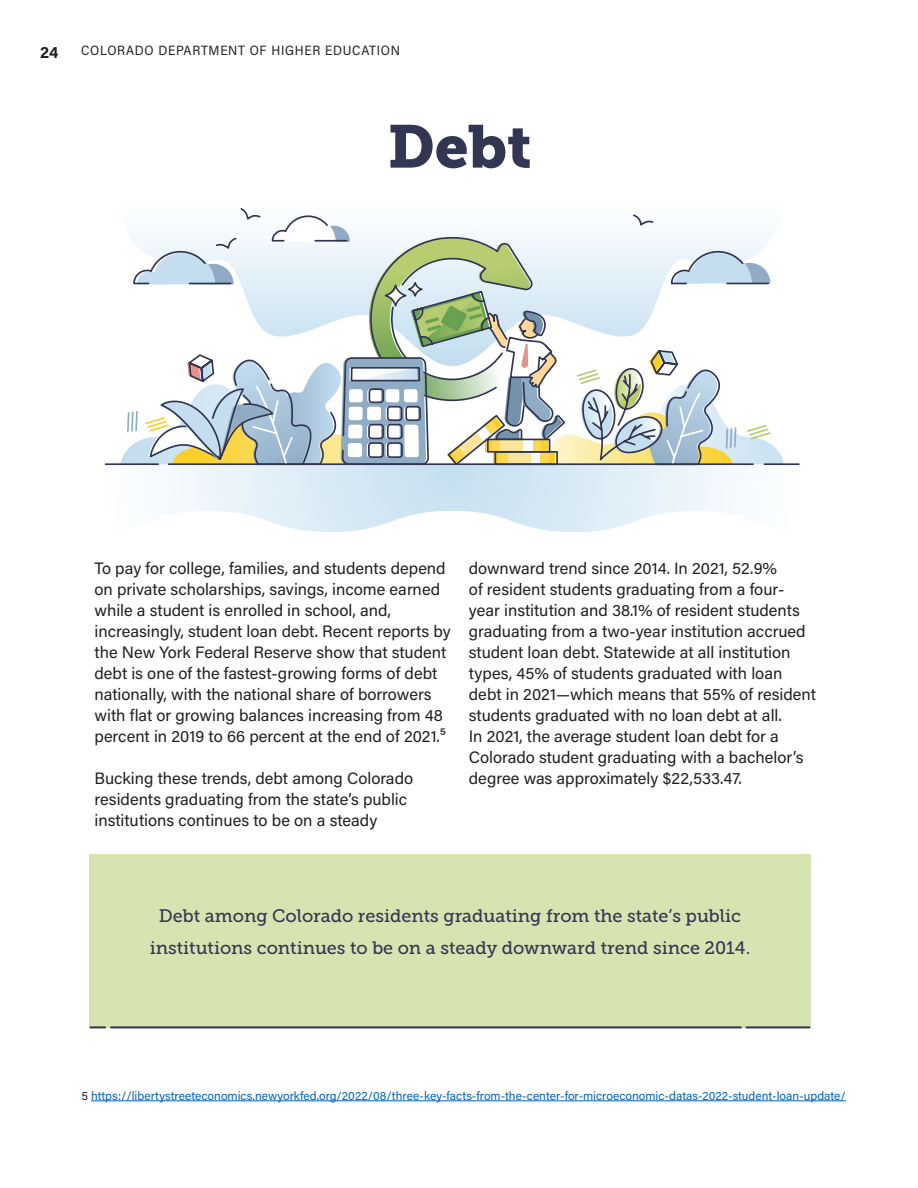
<style>
.page{position:relative;width:918px;height:1188px;background:#fff}
.page>*{position:absolute;margin:0;border:0;box-sizing:border-box;transform-origin:0 0}
.t1{font:60px "Museo Slab 900";color:#333652}
.Body_Copy{font:18px/31.5px "Museo Slab 500";color:#333652;text-align:center}
.Body_Copy-2{font:16.5px/21px "Acumin Pro";color:#231f20}
.t2{font:700 16.5px "Acumin Pro";color:#231f20}
.t3{font:13.5px "Acumin Pro Semi Cond";letter-spacing:.055em;color:#231f20}
.Body_Copy-3{font:12px "Acumin Pro";color:#0563c1}
.s1{color:#231f20}
</style>
<div class="page">
<div style="left:89px;top:854px;width:722px;height:173px;background:#d8e3b2"></div>
<svg style="left:90px;top:1026px;width:15px;height:2px"></svg>
<hr style="left:111px;top:1026px;width:630px;height:2px;background:#333652">
<hr style="left:746px;top:1026px;width:64px;height:2px;background:#333652">
<svg style="left:120px;top:208px;width:664px;height:324px"></svg>
<hr style="left:91px;top:1101px;width:755px;height:1px;background:#0563c1">
<p class="t2" style="left:40px;top:40px;width:20px">24</p>
<p class="t3" style="left:81px;top:41px;width:320px">COLORADO DEPARTMENT OF HIGHER EDUCATION</p>
<p class="t1" style="left:388px;top:112px;width:145px">Debt</p>
<p class="Body_Copy-2" style="left:94px;top:557px;width:358px">To pay for college, families, and students depend on private scholarships, savings, income earned while a student is enrolled in school, and, increasingly, student loan debt. Recent reports by the New York Federal Reserve show that student debt is one of the fastest-growing forms of debt nationally, with the national share of borrowers with flat or growing balances increasing from 48 percent in 2019 to 66 percent at the end of 2021.⁵</p>
<p class="Body_Copy-2" style="left:94px;top:767px;width:320px">Bucking these trends, debt among Colorado residents graduating from the state’s public institutions continues to be on a steady</p>
<p class="Body_Copy-2" style="left:469px;top:557px;width:349px">downward trend since 2014. In 2021, 52.9%<br>of resident students graduating from a four&shy;year institution and 38.1% of resident students graduating from a two-year institution accrued student loan debt. Statewide at all institution types, 45% of students graduated with loan debt in 2021—which means that 55% of resident students graduated with no loan debt at all.<br>In 2021, the average student loan debt for a Colorado student graduating with a bachelor’s degree was approximately $22,533.47.</p>
<p class="Body_Copy" style="left:150px;top:900px;width:602px">Debt among Colorado residents graduating from the state’s public institutions continues to be on a steady downward trend since 2014.</p>
<p class="Body_Copy-3" style="left:82px;top:1087px;width:766px"><span class="s1">5</span> https://libertystreeteconomics.newyorkfed.org/2022/08/three-key-facts-from-the-center-for-microeconomic-datas-2022-student-loan-update/</p>
</div>
